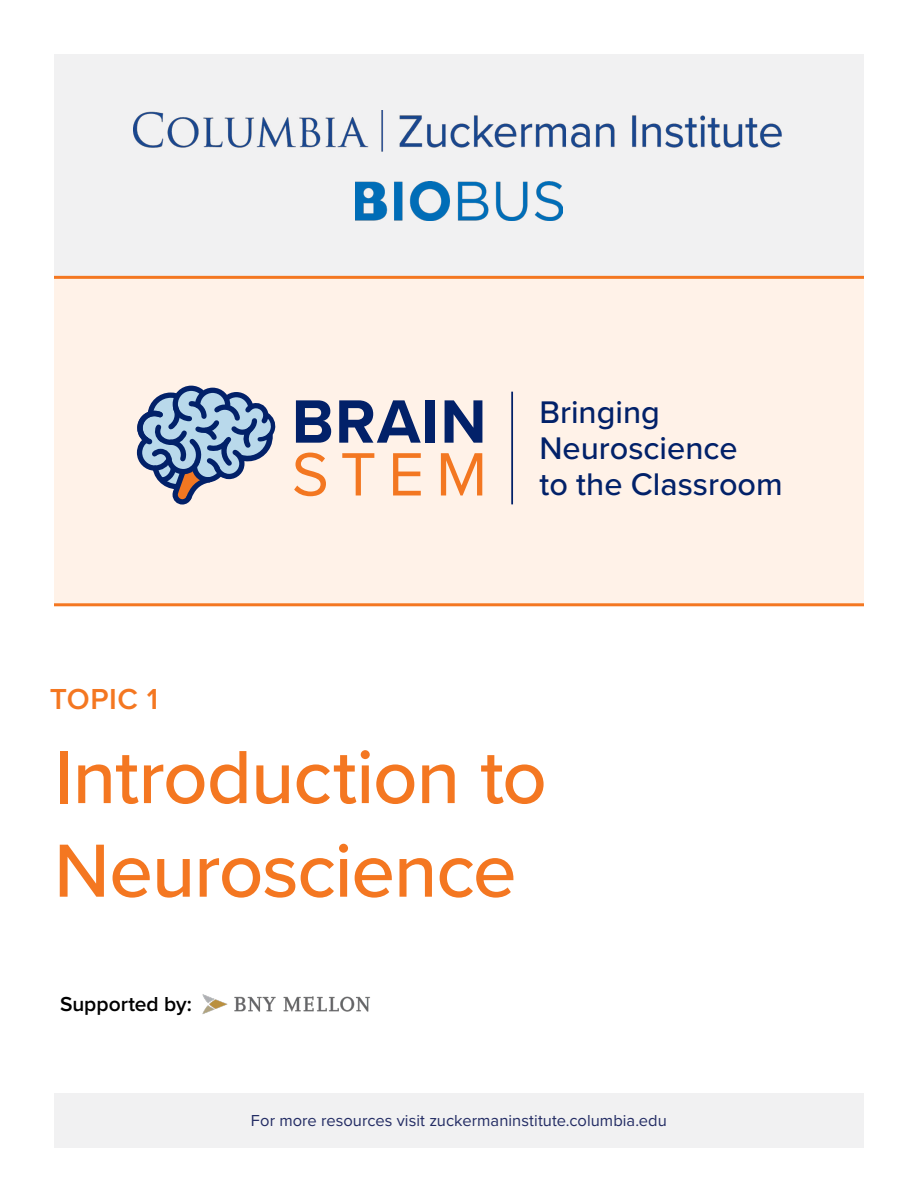
<style>
.page{position:relative;width:918px;height:1188px;background:#fff}
.page>*{position:absolute;margin:0;border:0;box-sizing:border-box;transform-origin:0 0}
.t1{font:500 78px/93.6px "Proxima Nova";letter-spacing:-.015em;color:#f47721}
.t2{font:700 63.45px "Proxima Nova";letter-spacing:.02em;color:#022169}
.t3{font:63.45px "Proxima Nova";color:#f37721}
.t4{font:500 32.4px/36px "Proxima Nova";color:#022169}
.t5{font:600 30px "Proxima Nova";letter-spacing:.015em;color:#f47721}
.t6{font:600 21px "Proxima Nova";color:#000}
.t7{font:16.5px "Proxima Nova";letter-spacing:.005em;color:#232c64}
</style>
<div class="page">
<div style="left:54px;top:1094px;width:810px;height:54px;background:#f1f1f2"></div>
<div style="left:54px;top:54px;width:810px;height:223px;background:#f1f1f2"></div>
<div style="left:54px;top:277px;width:810px;height:328px;background:#fff2e8"></div>
<hr style="left:54px;top:276px;width:810px;height:3px;background:#f47721">
<hr style="left:54px;top:603px;width:810px;height:3px;background:#f47721">
<img style="left:133px;top:111px;width:649px;height:40px">
<img style="left:355px;top:182px;width:208px;height:38px">
<svg style="left:136px;top:385px;width:140px;height:120px"></svg>
<hr style="left:511px;top:392px;width:2px;height:112px;background:#022169">
<img style="left:203px;top:994px;width:167px;height:20px">
<h3 class="t5" style="left:50px;top:677px;width:110px">TOPIC 1</h3>
<h2 class="t2" style="left:292px;top:374px;width:196px">BRAIN</h2>
<h2 class="t3" style="left:292px;top:427px;width:197px">STEM</h2>
<h3 class="t4" style="left:539px;top:393px;width:245px">Bringing<br>Neuroscience<br>to the Classroom</h3>
<h1 class="t1" style="left:54px;top:727px;width:494px">Introduction to<br>Neuroscience</h1>
<p class="t6" style="left:60px;top:988px;width:133px">Supported by:</p>
<p class="t7" style="left:251px;top:1108px;width:417px">For more resources visit zuckermaninstitute.columbia.edu</p>
</div>
